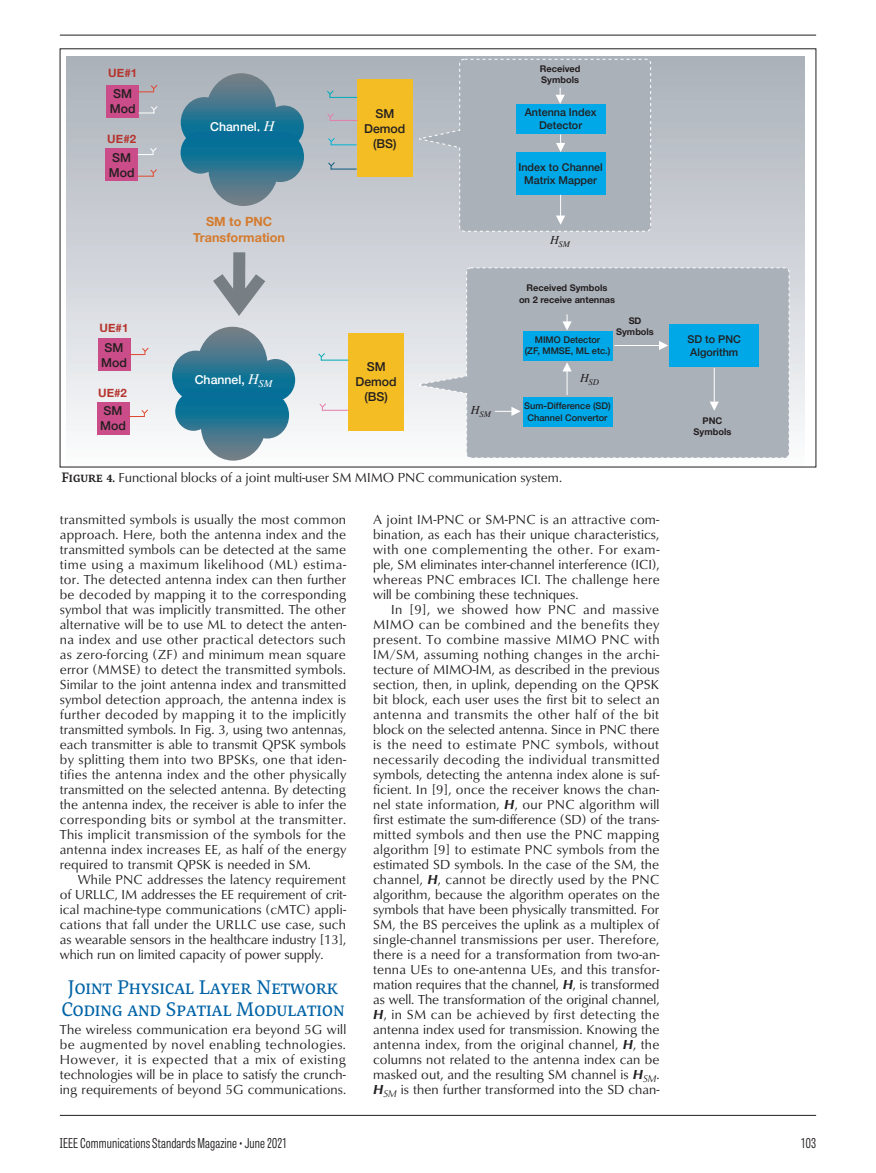
<style>
.page{position:relative;width:876px;height:1173px;background:#fff}
.page>*{position:absolute;margin:0;border:0;box-sizing:border-box;transform-origin:0 0}
.t1{font:19.5px/22.5px "Servus Slab";color:#0163a7;text-align:center}
.t2{font:13.5px/15px "Classico URW";color:#231f20;text-align:justify}
.t3{font:300 13.5px "Tablet Gothic Compressed";letter-spacing:.01em;color:#231f20}
.t4{font:13.5px "Tablet Gothic Compressed Light SC800";color:#231f20}
.t5{font:700 12.6px/15.3px "Helvetica Neue";color:#d47b2d;text-align:center}
.t6{font:500 12.3px/15px "Helvetica Neue";color:#231f20}
.t7{font:500 12.3px "Helvetica Neue";color:#fff}
.t8{font:700 11.55px "Helvetica Neue";color:#b6342e}
.t9{font:500 10.8px/13px "Helvetica Neue";color:#231f20;text-align:center}
.t10{font:700 9.15px/11.1px "Helvetica Neue";color:#231f20;text-align:center}
.t11{font:500 9.15px/11.1px "Helvetica Neue";color:#231f20;text-align:center}
.t12{font:italic 8.7px "STIX General";color:#231f20}
.s1{font-family:"STIX General";font-weight:400;font-style:italic;font-size:14.85px}
.s2{font-family:"Servus Slab";font-weight:500}
.s3{font-weight:700;font-style:italic}
</style>
<div class="page">
<hr style="left:60px;top:35px;width:756px;height:1px;background:#231f20">
<hr style="left:60px;top:1115px;width:756px;height:1px;background:#231f20">
<div style="left:67px;top:56px;width:737px;height:411px;background:linear-gradient(to bottom,#a9b0b8,#fafbfc)"></div>
<div style="left:107px;top:85px;width:32px;height:33px;background:#ca4c89"></div>
<svg style="left:138px;top:84px;width:20px;height:8px"></svg>
<svg style="left:139px;top:105px;width:19px;height:9px"></svg>
<div style="left:106px;top:148px;width:32px;height:33px;background:#ca4c89"></div>
<svg style="left:138px;top:147px;width:19px;height:8px"></svg>
<svg style="left:138px;top:168px;width:20px;height:9px"></svg>
<div style="left:357px;top:79px;width:55px;height:98px;background:#f4bd24"></div>
<svg style="left:326px;top:90px;width:31px;height:8px"></svg>
<svg style="left:327px;top:161px;width:29px;height:9px"></svg>
<svg style="left:327px;top:113px;width:30px;height:8px"></svg>
<svg style="left:327px;top:137px;width:29px;height:8px"></svg>
<svg style="left:181px;top:73px;width:123px;height:133px;background:#548a9f"></svg>
<div style="left:98px;top:338px;width:32px;height:33px;background:#ca4c89"></div>
<svg style="left:130px;top:347px;width:19px;height:8px"></svg>
<div style="left:97px;top:402px;width:32px;height:32px;background:#ca4c89"></div>
<svg style="left:129px;top:409px;width:20px;height:8px"></svg>
<div style="left:348px;top:333px;width:56px;height:98px;background:#f4bd24"></div>
<svg style="left:318px;top:352px;width:30px;height:9px"></svg>
<svg style="left:319px;top:403px;width:29px;height:8px"></svg>
<svg style="left:172px;top:327px;width:123px;height:134px;background:#6599ae"></svg>
<svg style="left:213px;top:252px;width:52px;height:64px;background:#afb5ba"></svg>
<svg style="left:416px;top:58px;width:235px;height:174px;background:#93b3c3"></svg>
<svg style="left:413px;top:267px;width:377px;height:192px;background:#b5bac2"></svg>
<div style="left:669px;top:324px;width:90px;height:43px;background:#00a8e8"></div>
<div style="left:522px;top:330px;width:90px;height:30px;background:#00a8e8"></div>
<svg style="left:562px;top:362px;width:10px;height:33px"></svg>
<svg style="left:562px;top:314px;width:10px;height:17px"></svg>
<div style="left:522px;top:397px;width:90px;height:30px;background:#00a8e8"></div>
<svg style="left:495px;top:407px;width:25px;height:9px"></svg>
<hr style="left:614px;top:345px;width:46px;height:1px;background:#fff">
<svg style="left:659px;top:341px;width:9px;height:9px"></svg>
<hr style="left:714px;top:368px;width:1px;height:35px;background:#fff">
<svg style="left:709px;top:402px;width:10px;height:9px"></svg>
<p class="t8" style="left:108px;top:64px;width:30px">UE#1</p>
<p class="t6" style="left:110px;top:86px;width:27px">SM<br>Mod</p>
<p class="t6" style="left:109px;top:149px;width:27px">SM<br>Mod</p>
<p class="t8" style="left:107px;top:130px;width:30px">UE#2</p>
<p class="t8" style="left:100px;top:318px;width:30px">UE#1</p>
<p class="t6" style="left:101px;top:339px;width:27px">SM<br>Mod</p>
<p class="t6" style="left:100px;top:402px;width:27px">SM<br>Mod</p>
<p class="t8" style="left:98px;top:384px;width:30px">UE#2</p>
<p class="t7" style="left:210px;top:116px;width:66px">Channel, <span class="s1">H</span></p>
<p class="t5" style="left:193px;top:214px;width:93px">SM to PNC<br>Transformation</p>
<p class="t7" style="left:195px;top:369px;width:79px">Channel, <span class="s1">H</span><sub>SM</sub></p>
<p class="t6" style="left:364px;top:105px;width:43px;text-align:center">SM<br>Demod (BS)</p>
<p class="t6" style="left:355px;top:358px;width:43px;text-align:center">SM<br>Demod (BS)</p>
<p class="t10" style="left:540px;top:63px;width:42px;text-align:left">Received<br>Symbols</p>
<p class="t9" style="left:525px;top:105px;width:73px">Antenna Index<br>Detector</p>
<p class="t9" style="left:518px;top:159px;width:86px">Index to Channel<br>Matrix Mapper</p>
<p class="t12" style="left:550px;top:238px;width:22px"><sup>H</sup>SM</p>
<p class="t10" style="left:519px;top:283px;width:98px">Received Symbols<br>on 2 receive antennas</p>
<p class="t10" style="left:616px;top:315px;width:39px">SD<br>Symbols</p>
<p class="t11" style="left:525px;top:334px;width:87px">MIMO Detector<br>(ZF, MMSE, ML etc.)</p>
<p class="t12" style="left:580px;top:376px;width:21px"><sup>H</sup>SD</p>
<p class="t12" style="left:471px;top:408px;width:22px"><sup>H</sup>SM</p>
<p class="t11" style="left:524px;top:400px;width:88px">Sum-Difference (SD)<br>Channel Convertor</p>
<p class="t2" style="left:61px;top:470px;width:502px"><span class="s2">Figure 4.</span> Functional blocks of a joint multi-user SM MIMO PNC communication system.</p>
<p class="t2" style="left:60px;top:511px;width:288px">transmitted symbols is usually the most common approach. Here, both the antenna index and the transmitted symbols can be detected at the same time using a maximum likelihood (ML) estima&shy;tor. The detected antenna index can then further be decoded by mapping it to the corresponding symbol that was implicitly transmitted. The other alternative will be to use ML to detect the anten&shy;na index and use other practical detectors such as zero-forcing (ZF) and minimum mean square error (MMSE) to detect the transmitted symbols.<br>Similar to the joint antenna index and transmitted symbol detection approach, the antenna index is further decoded by mapping it to the implicitly transmitted symbols. In Fig. 3, using two antennas, each transmitter is able to transmit QPSK symbols by splitting them into two BPSKs, one that iden&shy;tifies the antenna index and the other physically transmitted on the selected antenna. By detecting the antenna index, the receiver is able to infer the corresponding bits or symbol at the transmitter.<br>This implicit transmission of the symbols for the antenna index increases EE, as half of the energy required to transmit QPSK is needed in SM.</p>
<p class="t2" style="left:60px;top:871px;width:288px;text-indent:18px">While PNC addresses the latency requirement of URLLC, IM addresses the EE requirement of crit&shy;ical machine-type communications (cMTC) appli&shy;cations that fall under the URLLC use case, such as wearable sensors in the healthcare industry [13], which run on limited capacity of power supply.</p>
<h1 class="t1" style="left:61px;top:975px;width:285px">Joint Physical Layer Network<br>Coding and Spatial Modulation</h1>
<p class="t2" style="left:60px;top:1021px;width:288px">The wireless communication era beyond 5G will be augmented by novel enabling technologies.<br>However, it is expected that a mix of existing technologies will be in place to satisfy the crunch&shy;ing requirements of beyond 5G communications.</p>
<p class="t2" style="left:373px;top:511px;width:288px">A joint IM-PNC or SM-PNC is an attractive com&shy;bination, as each has their unique characteristics, with one complementing the other. For exam&shy;ple, SM eliminates inter-channel interference (ICI), whereas PNC embraces ICI. The challenge here will be combining these techniques.</p>
<p class="t2" style="left:373px;top:601px;width:288px;text-indent:18px">In [9], we showed how PNC and massive MIMO can be combined and the benefits they present. To combine massive MIMO PNC with IM/SM, assuming nothing changes in the archi&shy;tecture of MIMO-IM, as described in the previous section, then, in uplink, depending on the QPSK bit block, each user uses the first bit to select an antenna and transmits the other half of the bit block on the selected antenna. Since in PNC there is the need to estimate PNC symbols, without necessarily decoding the individual transmitted symbols, detecting the antenna index alone is suf&shy;ficient. In [9], once the receiver knows the chan&shy;nel state information, <span class="s3">H</span>, our PNC algorithm will first estimate the sum-difference (SD) of the trans&shy;mitted symbols and then use the PNC mapping algorithm [9] to estimate PNC symbols from the estimated SD symbols. In the case of the SM, the channel, <span class="s3">H</span>, cannot be directly used by the PNC algorithm, because the algorithm operates on the symbols that have been physically transmitted. For SM, the BS perceives the uplink as a multiplex of single-channel transmissions per user. Therefore, there is a need for a transformation from two-an&shy;tenna UEs to one-antenna UEs, and this transfor&shy;mation requires that the channel, <span class="s3">H</span>, is transformed as well. The transformation of the original channel, <span class="s3">H</span>, in SM can be achieved by first detecting the antenna index used for transmission. Knowing the antenna index, from the original channel, <span class="s3">H</span>, the columns not related to the antenna index can be masked out, and the resulting SM channel is <span class="s3">H</span><sub>SM</sub>.<br><span class="s3">H</span><sub>SM</sub> is then further transformed into the SD chan-</p>
<p class="t9" style="left:687px;top:332px;width:55px;text-align:left">SD to PNC<br>Algorithm</p>
<p class="t10" style="left:693px;top:416px;width:39px">PNC<br>Symbols</p>
<p class="t3" style="left:60px;top:1134px;width:228px">IEEE Communications Standards Magazine • June 2021</p>
<p class="t4" style="left:801px;top:1134px;width:16px">103</p>
</div>
